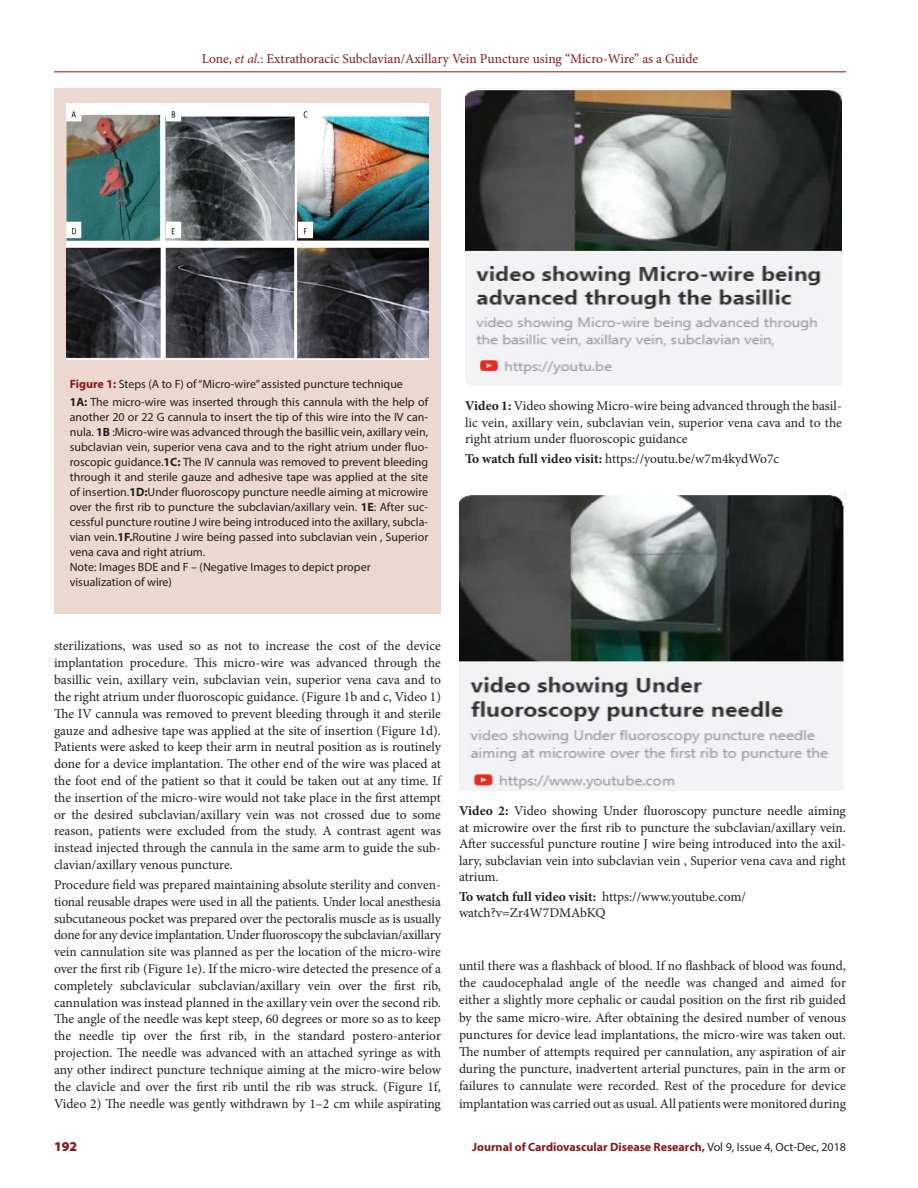
<style>
.page{position:relative;width:918px;height:1188px;background:#fff}
.page>*{position:absolute;margin:0;border:0;box-sizing:border-box;transform-origin:0 0}
.TXT{font:13.5px/16.8px "Minion Pro";color:#231f20;text-align:justify}
.t1{font:13.5px "Minion Pro";color:#8c181b}
.LRH{font:900 13.5px "Myriad Pro";color:#8c181b}
.FIG_CAP{font:12px/15px "Myriad Pro";color:#231f20;text-align:justify}
.FIG_LEG{font:12px/15px "Myriad Pro";color:#231f20}
.LRH-2{font:700 12px "Myriad Pro";color:#8c181b}
.s1{font-style:italic}
.s2{font-weight:700;color:#8c181b}
.s3{font-weight:700}
.s4{font-weight:400;color:#231f20}
</style>
<div class="page">
<hr style="left:54px;top:72px;width:792px;height:1px;background:#8c181b">
<div style="left:54px;top:88px;width:387px;height:525px;background:#edd8cf"></div>
<img style="left:67px;top:103px;width:361px;height:257px">
<img style="left:459px;top:494px;width:387px;height:296px">
<img style="left:465px;top:88px;width:377px;height:297px">
<p class="t1" style="left:202px;top:50px;width:498px">Lone, <span class="s1">et al</span>.: Extrathoracic Subclavian/Axillary Vein Puncture using “Micro-Wire” as a Guide</p>
<p class="FIG_CAP" style="left:70px;top:376px;width:335px"><span class="s2">Figure 1:</span> Steps (A to F) of “Micro-wire” assisted puncture technique</p>
<p class="FIG_CAP" style="left:70px;top:394px;width:360px"><span class="s3">1A:</span> The micro-wire was inserted through this cannula with the help of another 20 or 22 G cannula to insert the tip of this wire into the IV can&shy;nula. <span class="s3">1B</span> :Micro-wire was advanced through the basillic vein, axillary vein, subclavian vein, superior vena cava and to the right atrium under fluo&shy;roscopic guidance.<span class="s3">1C:</span> The IV cannula was removed to prevent bleeding through it and sterile gauze and adhesive tape was applied at the site of insertion.<span class="s3">1D:</span>Under fluoroscopy puncture needle aiming at microwire over the first rib to puncture the subclavian/axillary vein. <span class="s3">1E</span>: After suc&shy;cessful puncture routine J wire being introduced into the axillary, subcla&shy;vian vein.<span class="s3">1F.</span>Routine J wire being passed into subclavian vein , Superior vena cava and right atrium.</p>
<p class="FIG_LEG" style="left:70px;top:559px;width:302px">Note: Images BDE and F – (Negative Images to depict proper visualization of wire)</p>
<p class="TXT" style="left:465px;top:398px;width:378px"><span class="s3">Video 1:</span> Video showing Micro-wire being advanced through the basil&shy;lic vein, axillary vein, subclavian vein, superior vena cava and to the right atrium under fluoroscopic guidance</p>
<p class="TXT" style="left:465px;top:450px;width:316px"><span class="s3">To watch full video visit:</span> https://youtu.be/w7m4kydWo7c</p>
<p class="TXT" style="left:54px;top:638px;width:389px">sterilizations, was used so as not to increase the cost of the device implantation procedure. This micro-wire was advanced through the basillic vein, axillary vein, subclavian vein, superior vena cava and to the right atrium under fluoroscopic guidance. (Figure 1b and c, Video 1)<br>The IV cannula was removed to prevent bleeding through it and sterile gauze and adhesive tape was applied at the site of insertion (Figure 1d).<br>Patients were asked to keep their arm in neutral position as is routinely done for a device implantation. The other end of the wire was placed at the foot end of the patient so that it could be taken out at any time. If the insertion of the micro-wire would not take place in the first attempt or the desired subclavian/axillary vein was not crossed due to some reason, patients were excluded from the study. A contrast agent was instead injected through the cannula in the same arm to guide the sub&shy;clavian/axillary venous puncture.</p>
<p class="TXT" style="left:54px;top:876px;width:389px">Procedure field was prepared maintaining absolute sterility and conven&shy;tional reusable drapes were used in all the patients. Under local anesthesia subcutaneous pocket was prepared over the pectoralis muscle as is usually done for any device implantation. Under fluoroscopy the subclavian/axillary vein cannulation site was planned as per the location of the micro-wire over the first rib (Figure 1e). If the micro-wire detected the presence of a completely subclavicular subclavian/axillary vein over the first rib, cannulation was instead planned in the axillary vein over the second rib.<br>The angle of the needle was kept steep, 60 degrees or more so as to keep the needle tip over the first rib, in the standard postero-anterior projection. The needle was advanced with an attached syringe as with any other indirect puncture technique aiming at the micro-wire below the clavicle and over the first rib until the rib was struck. (Figure 1f, Video 2) The needle was gently withdrawn by 1–2 cm while aspirating</p>
<p class="TXT" style="left:459px;top:803px;width:389px"><span class="s3">Video 2:</span> Video showing Under fluoroscopy puncture needle aiming at microwire over the first rib to puncture the subclavian/axillary vein.<br>After successful puncture routine J wire being introduced into the axil&shy;lary, subclavian vein into subclavian vein , Superior vena cava and right atrium.</p>
<p class="TXT" style="left:459px;top:888px;width:288px"><span class="s3">To watch full video visit:</span> https://www.youtube.com/ watch?v=Zr4W7DMAbKQ</p>
<p class="TXT" style="left:459px;top:957px;width:389px;line-height:17.2px">until there was a flashback of blood. If no flashback of blood was found, the caudocephalad angle of the needle was changed and aimed for either a slightly more cephalic or caudal position on the first rib guided by the same micro-wire. After obtaining the desired number of venous punctures for device lead implantations, the micro-wire was taken out.<br>The number of attempts required per cannulation, any aspiration of air during the puncture, inadvertent arterial punctures, pain in the arm or failures to cannulate were recorded. Rest of the procedure for device implantation was carried out as usual. All patients were monitored during</p>
<p class="LRH" style="left:54px;top:1137px;width:25px">192</p>
<p class="LRH-2" style="left:472px;top:1139px;width:375px">Journal of Cardiovascular Disease Research, <span class="s4">Vol 9, Issue 4, Oct-Dec, 2018</span></p>
</div>
